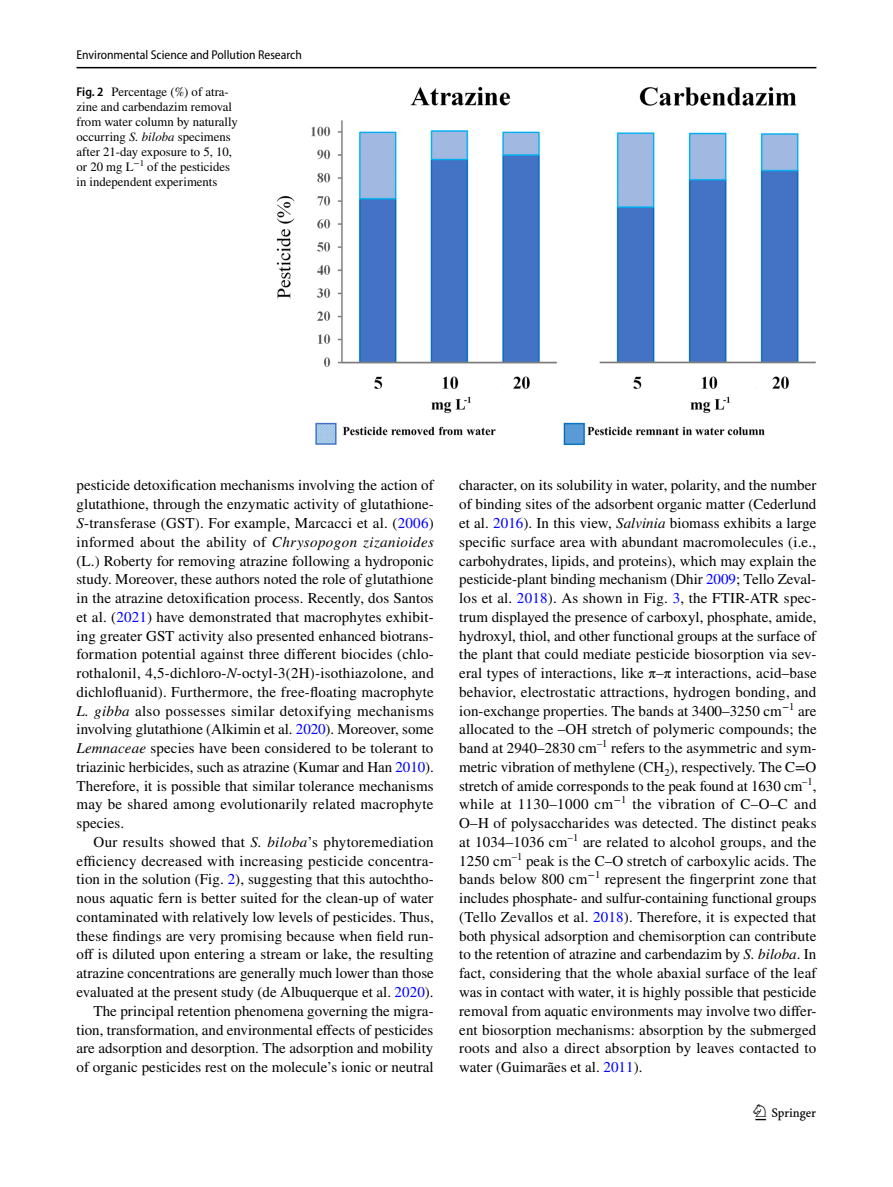
<style>
.page{position:relative;width:893px;height:1187px;background:#fff}
.page>*{position:absolute;margin:0;border:0;box-sizing:border-box;transform-origin:0 0}
.t1{font:22.5px "Springnew Regular 3";color:#000}
.t2{font:15px/18.8px "STIX";letter-spacing:.005em;color:#000;text-align:justify}
.t3{font:12.75px/15px "STIX";color:#000}
.t4{font:semi-condensed 12.75px "Myriad Pro";color:#000}
.s1{font-family:"Myriad Pro";font-weight:600;font-stretch:semi-condensed}
.s2{font-style:italic}
.s3{color:#00f}
</style>
<div class="page">
<hr style="left:77px;top:67px;width:739px;height:1px;background:#000">
<img style="left:276px;top:87px;width:540px;height:358px">
<p class="t4" style="left:77px;top:48px;width:227px">Environmental Science and Pollution Research</p>
<p class="t3" style="left:77px;top:85px;width:163px"><span class="s1">Fig. 2</span> Percentage (%) of atra&shy;zine and carbendazim removal from water column by naturally occurring <span class="s2">S. biloba</span> specimens after 21-day exposure to 5, 10, or 20 mg L<sup>−1</sup> of the pesticides in independent experiments</p>
<p class="t2" style="left:77px;top:477px;width:359px">pesticide detoxification mechanisms involving the action of glutathione, through the enzymatic activity of glutathione-<span class="s2">S</span>-transferase (GST). For example, Marcacci et al. (<span class="s3">2006</span>) informed about the ability of <span class="s2">Chrysopogon zizanioides </span>(L.) Roberty for removing atrazine following a hydroponic study. Moreover, these authors noted the role of glutathione in the atrazine detoxification process. Recently, dos Santos et al. (<span class="s3">2021</span>) have demonstrated that macrophytes exhibit&shy;ing greater GST activity also presented enhanced biotrans&shy;formation potential against three different biocides (chlo&shy;rothalonil, 4,5-dichloro-<span class="s2">N</span>-octyl-3(2H)-isothiazolone, and dichlofluanid). Furthermore, the free-floating macrophyte <span class="s2">L. gibba</span> also possesses similar detoxifying mechanisms involving glutathione (Alkimin et al. <span class="s3">2020</span>). Moreover, some <span class="s2">Lemnaceae</span> species have been considered to be tolerant to triazinic herbicides, such as atrazine (Kumar and Han <span class="s3">2010</span>).<br>Therefore, it is possible that similar tolerance mechanisms may be shared among evolutionarily related macrophyte species.</p>
<p class="t2" style="left:77px;top:833px;width:359px;text-align:right">Our results showed that <span class="s2">S. biloba</span>’s phytoremediation efficiency decreased with increasing pesticide concentra&shy;tion in the solution (Fig. <span class="s3">2</span>), suggesting that this autochtho&shy;nous aquatic fern is better suited for the clean-up of water contaminated with relatively low levels of pesticides. Thus, these findings are very promising because when field run&shy;off is diluted upon entering a stream or lake, the resulting atrazine concentrations are generally much lower than those evaluated at the present study (de Albuquerque et al. <span class="s3">2020</span>).<br>The principal retention phenomena governing the migra&shy;tion, transformation, and environmental effects of pesticides are adsorption and desorption. The adsorption and mobility of organic pesticides rest on the molecule’s ionic or neutral</p>
<p class="t2" style="left:459px;top:477px;width:359px">character, on its solubility in water, polarity, and the number of binding sites of the adsorbent organic matter (Cederlund et al. <span class="s3">2016</span>). In this view, <span class="s2">Salvinia</span> biomass exhibits a large specific surface area with abundant macromolecules (i.e., carbohydrates, lipids, and proteins), which may explain the pesticide-plant binding mechanism (Dhir <span class="s3">2009</span>; Tello Zeval&shy;los et al. <span class="s3">2018</span>). As shown in Fig. <span class="s3">3</span>, the FTIR-ATR spec&shy;trum displayed the presence of carboxyl, phosphate, amide, hydroxyl, thiol, and other functional groups at the surface of the plant that could mediate pesticide biosorption via sev&shy;eral types of interactions, like π–π interactions, acid–base behavior, electrostatic attractions, hydrogen bonding, and ion-exchange properties. The bands at 3400–3250 cm<sup>−1</sup> are allocated to the –OH stretch of polymeric compounds; the band at 2940–2830 cm<sup>–1</sup> refers to the asymmetric and sym&shy;metric vibration of methylene (CH<sub>2</sub>), respectively. The C=O stretch of amide corresponds to the peak found at 1630 cm<sup>–1</sup>, while at 1130–1000 cm<sup>−1</sup> the vibration of C–O–C and O–H of polysaccharides was detected. The distinct peaks at 1034–1036 cm<sup>–1</sup> are related to alcohol groups, and the 1250 cm<sup>–1</sup> peak is the C–O stretch of carboxylic acids. The bands below 800 cm<sup>−1</sup> represent the fingerprint zone that includes phosphate- and sulfur-containing functional groups (Tello Zevallos et al. <span class="s3">2018</span>). Therefore, it is expected that both physical adsorption and chemisorption can contribute to the retention of atrazine and carbendazim by <span class="s2">S. biloba</span>. In fact, considering that the whole abaxial surface of the leaf was in contact with water, it is highly possible that pesticide removal from aquatic environments may involve two differ&shy;ent biosorption mechanisms: absorption by the submerged roots and also a direct absorption by leaves contacted to water (Guimarães et al. <span class="s3">2011</span>).</p>
<h1 class="t1" style="left:755px;top:1104px;width:62px">1 3</h1>
</div>
